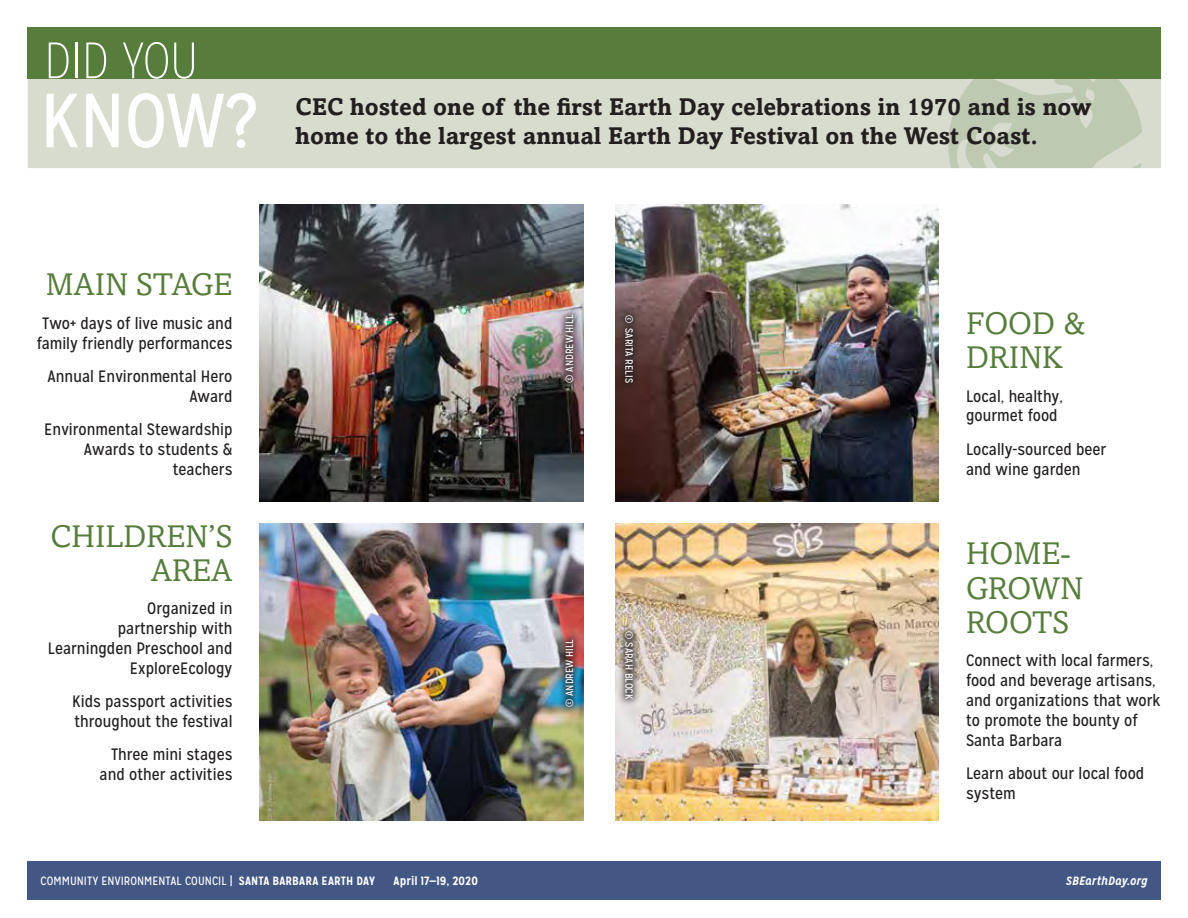
<style>
.page{position:relative;width:1188px;height:918px;background:#fff}
.page>*{position:absolute;margin:0;border:0;box-sizing:border-box;transform-origin:0 0}
.t1{font:76.5px "Mission Gothic";color:#fff}
.t2{font:100 51px "Mission Gothic";color:#fff}
.t3{font:31.5px/34.5px "Amasis";color:#577d3d}
.t4{font:700 24px/28.8px "Amasis";color:#231f20}
.t5{font:16.5px/19.8px "Mission Gothic";color:#231f20}
.t6{font:12px "Mission Gothic";letter-spacing:.005em;color:#fff}
.t7{font:700 12px "Mission Gothic";letter-spacing:.01em;color:#fff}
.t8{font:italic 700 12px "Mission Gothic";letter-spacing:.005em;color:#fff}
.t9{font:10.5px "Mission Gothic";color:#fff}
.s1{font-weight:700}
</style>
<div class="page">
<div style="left:28px;top:27px;width:1133px;height:141px;background:#d8dcce"></div>
<svg style="left:948px;top:79px;width:194px;height:89px;background:#c4cdb7"></svg>
<div style="left:27px;top:28px;width:1134px;height:51px;background:#577d3d"></div>
<img style="left:260px;top:205px;width:324px;height:297px">
<img style="left:260px;top:524px;width:324px;height:297px">
<img style="left:615px;top:205px;width:324px;height:297px">
<img style="left:615px;top:524px;width:324px;height:297px">
<div style="left:557px;top:307px;width:24px;height:83px;background:#231f20;opacity:.75"></div>
<div style="left:557px;top:631px;width:24px;height:83px;background:#231f20;opacity:.75"></div>
<div style="left:617px;top:624px;width:24px;height:83px;background:#231f20;opacity:.75"></div>
<div style="left:617px;top:307px;width:24px;height:83px;background:#231f20;opacity:.75"></div>
<div style="left:27px;top:861px;width:1134px;height:39px;background:#435784"></div>
<h2 class="t2" style="left:44px;top:31px;width:155px">DID YOU</h2>
<h1 class="t1" style="left:40px;top:75px;width:219px">KNOW?</h1>
<h3 class="t4" style="left:296px;top:92px;width:797px">CEC hosted one of the first Earth Day celebrations in 1970 and is now home to the largest annual Earth Day Festival on the West Coast.</h3>
<h3 class="t3" style="left:46px;top:267px;width:188px">MAIN STAGE</h3>
<p class="t5" style="left:37px;top:313px;width:197px;text-align:center">Two+ days of live music and family friendly performances</p>
<p class="t5" style="left:48px;top:366px;width:186px;text-align:right">Annual Environmental Hero<br>Award</p>
<p class="t5" style="left:44px;top:419px;width:190px;text-align:right">Environmental Stewardship<br>Awards to students &amp; teachers</p>
<h3 class="t3" style="left:50px;top:519px;width:184px;text-align:right">CHILDREN’S<br>AREA</h3>
<p class="t5" style="left:48px;top:599px;width:186px;text-align:right">Organized in<br>partnership with<br>Learningden Preschool and<br>ExploreEcology</p>
<p class="t5" style="left:72px;top:692px;width:162px">Kids passport activities throughout the festival</p>
<p class="t5" style="left:100px;top:745px;width:134px;text-align:right">Three mini stages and other activities</p>
<p class="t9" style="left:563px;top:383px;width:69px;rotate:-90deg">© ANDREW HILL</p>
<p class="t9" style="left:635px;top:315px;width:70px;rotate:90deg">© SARITA RELIS</p>
<p class="t9" style="left:563px;top:707px;width:69px;rotate:-90deg">© ANDREW HILL</p>
<p class="t9" style="left:635px;top:631px;width:69px;rotate:90deg">© SARAH BLOCK</p>
<h3 class="t3" style="left:966px;top:306px;width:121px">FOOD &amp;<br>DRINK</h3>
<p class="t5" style="left:966px;top:386px;width:99px">Local, healthy, gourmet food</p>
<p class="t5" style="left:966px;top:439px;width:142px">Locally-sourced beer and wine garden</p>
<h3 class="t3" style="left:966px;top:536px;width:118px">HOME-<br>GROWN<br>ROOTS</h3>
<p class="t5" style="left:966px;top:651px;width:196px">Connect with local farmers, food and beverage artisans, and organizations that work to promote the bounty of<br>Santa Barbara</p>
<p class="t5" style="left:966px;top:763px;width:180px">Learn about our local food system</p>
<p class="t6" style="left:40px;top:873px;width:336px">COMMUNITY ENVIRONMENTAL COUNCIL | <span class="s1">SANTA BARBARA EARTH DAY</span></p>
<p class="t7" style="left:394px;top:873px;width:86px">April 17—19, 2020</p>
<p class="t8" style="left:1066px;top:873px;width:83px">SBEarthDay.org</p>
</div>
